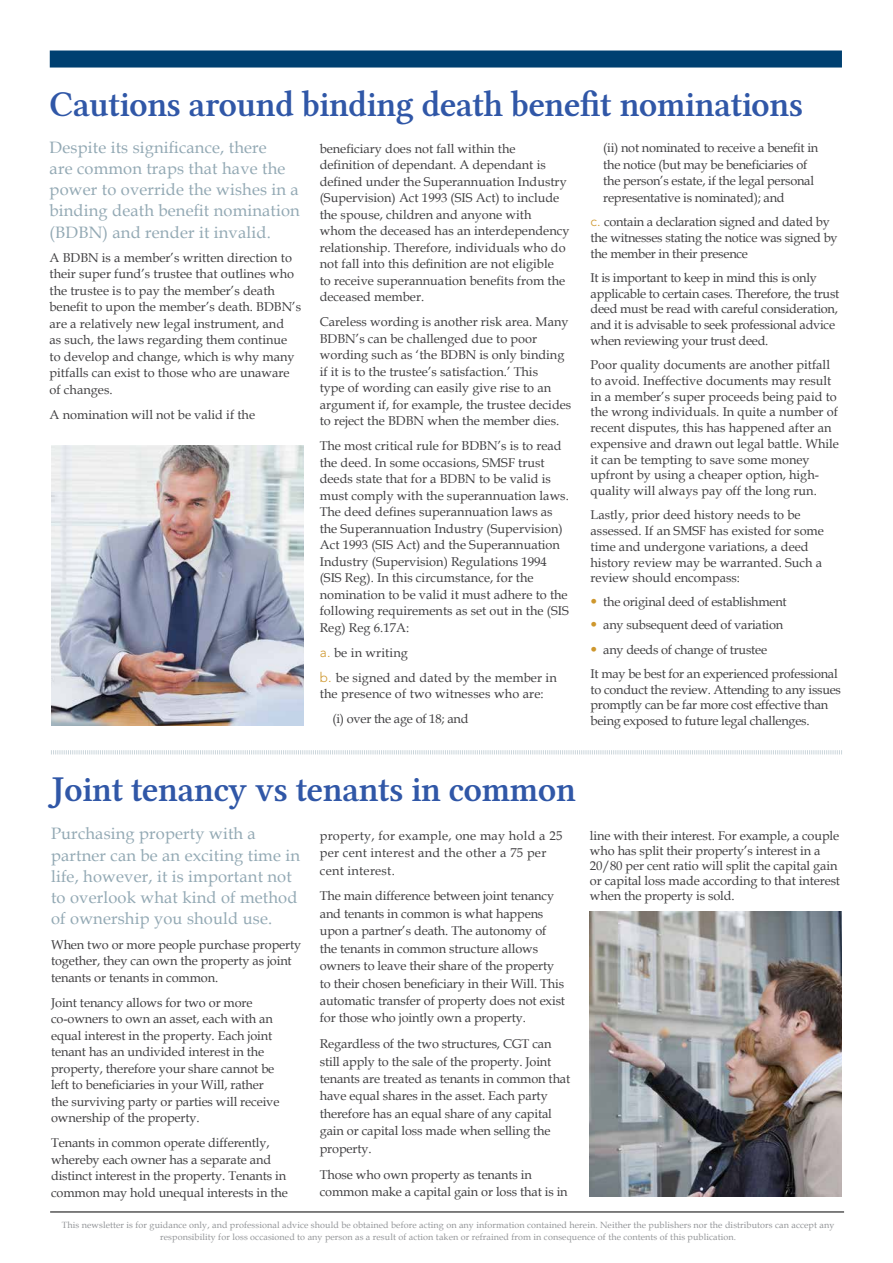
<style>
.page{position:relative;width:893px;height:1263px;background:#fff}
.page>*{position:absolute;margin:0;border:0;box-sizing:border-box;transform-origin:0 0}
.t1{font:36px "Lin Libertine Z";letter-spacing:-.02em;color:#3057a7}
.t2{font:16.5px/21.3px "Book Antiqua";letter-spacing:.01em;color:#93a9b4}
.t3{font:12.75px/16.5px "Book Antiqua";letter-spacing:-.01em;color:#414042}
.t4{font:12.75px/25px "Book Antiqua";letter-spacing:.01em;color:#414042}
.t5{font:12.75px/17.4px "Book Antiqua";letter-spacing:.02em;color:#414042}
.t6{font:9px/12px "Book Antiqua";letter-spacing:.01em;color:#939598;text-align:center}
.s1{font-family:"Avenir LT Std";font-weight:300;font-size:13.5px;color:#ce972d}
</style>
<div class="page">
<hr style="left:50px;top:1212px;width:794px;height:1px;background:#000">
<div style="left:58px;top:51px;width:775px;height:17px;background:#004071"></div>
<img style="left:589px;top:912px;width:252px;height:284px">
<img style="left:51px;top:446px;width:252px;height:279px">
<svg style="left:51px;top:750px;width:791px;height:5px"></svg>
<h1 class="t1" style="left:50px;top:83px;width:755px">Cautions around binding death benefit nominations</h1>
<p class="t2" style="left:50px;top:136px;width:252px">Despite its significance, there<br>are common traps that have the power to override the wishes in a binding death benefit nomination (BDBN) and render it invalid.</p>
<p class="t3" style="left:50px;top:249px;width:253px">A BDBN is a member’s written direction to their super fund’s trustee that outlines who the trustee is to pay the member’s death benefit to upon the member’s death. BDBN’s are a relatively new legal instrument, and<br>as such, the laws regarding them continue to develop and change, which is why many pitfalls can exist to those who are unaware of changes.</p>
<p class="t3" style="left:50px;top:406px;width:207px">A nomination will not be valid if the</p>
<p class="t3" style="left:603px;top:139px;width:216px">(ii) not nominated to receive a benefit in the notice (but may be beneficiaries of the person’s estate, if the legal personal representative is nominated); and</p>
<p class="t3" style="left:591px;top:214px;width:248px;line-height:15.8px"><span class="s1">c.</span> contain a declaration signed and dated by the witnesses stating the notice was signed by the member in their presence</p>
<p class="t3" style="left:591px;top:269px;width:250px;line-height:15.8px">It is important to keep in mind this is only applicable to certain cases. Therefore, the trust deed must be read with careful consideration, and it is advisable to seek professional advice when reviewing your trust deed.</p>
<p class="t3" style="left:591px;top:356px;width:250px;line-height:15.8px">Poor quality documents are another pitfall to avoid. Ineffective documents may result in a member’s super proceeds being paid to the wrong individuals. In quite a number of recent disputes, this has happened after an expensive and drawn out legal battle. While it can be tempting to save some money upfront by using a cheaper option, high&shy;quality will always pay off the long run.</p>
<p class="t3" style="left:591px;top:507px;width:235px;line-height:15.8px">Lastly, prior deed history needs to be assessed. If an SMSF has existed for some time and undergone variations, a deed history review may be warranted. Such a review should encompass:</p>
<p class="t3" style="left:591px;top:593px;width:198px"><span class="s1">•</span> the original deed of establishment</p>
<p class="t3" style="left:591px;top:616px;width:194px"><span class="s1">•</span> any subsequent deed of variation</p>
<p class="t3" style="left:591px;top:637px;width:249px;line-height:24.3px"><span class="s1">•</span> any deeds of change of trustee<br>It may be best for an experienced professional</p>
<p class="t3" style="left:591px;top:681px;width:252px;line-height:15.8px">to conduct the review. Attending to any issues promptly can be far more cost effective than being exposed to future legal challenges.</p>
<p class="t3" style="left:320px;top:140px;width:251px">beneficiary does not fall within the definition of dependant. A dependant is defined under the Superannuation Industry (Supervision) Act 1993 (SIS Act) to include the spouse, children and anyone with whom the deceased has an interdependency relationship. Therefore, individuals who do not fall into this definition are not eligible<br>to receive superannuation benefits from the deceased member.</p>
<p class="t3" style="left:320px;top:313px;width:253px">Careless wording is another risk area. Many BDBN’s can be challenged due to poor wording such as ‘the BDBN is only binding if it is to the trustee’s satisfaction.’ This<br>type of wording can easily give rise to an argument if, for example, the trustee decides to reject the BDBN when the member dies.</p>
<p class="t3" style="left:320px;top:437px;width:251px">The most critical rule for BDBN’s is to read the deed. In some occasions, SMSF trust deeds state that for a BDBN to be valid is must comply with the superannuation laws.<br>The deed defines superannuation laws as the Superannuation Industry (Supervision)<br>Act 1993 (SIS Act) and the Superannuation Industry (Supervision) Regulations 1994 (SIS Reg). In this circumstance, for the nomination to be valid it must adhere to the following requirements as set out in the (SIS Reg) Reg 6.17A:</p>
<p class="t4" style="left:320px;top:639px;width:239px"><span class="s1">a.</span> be in writing<br><span class="s1">b.</span> be signed and dated by the member in</p>
<p class="t4" style="left:332px;top:681px;width:213px;text-indent:-13px">the presence of two witnesses who are: (i) over the age of 18; and</p>
<h1 class="t1" style="left:51px;top:769px;width:526px">Joint tenancy vs tenants in common</h1>
<p class="t2" style="left:51px;top:822px;width:250px">Purchasing property with a partner can be an exciting time in life, however, it is important not to overlook what kind of method of ownership you should use.</p>
<p class="t3" style="left:51px;top:936px;width:252px">When two or more people purchase property together, they can own the property as joint tenants or tenants in common.</p>
<p class="t3" style="left:51px;top:994px;width:230px">Joint tenancy allows for two or more co-owners to own an asset, each with an equal interest in the property. Each joint tenant has an undivided interest in the property, therefore your share cannot be left to beneficiaries in your Will, rather the surviving party or parties will receive ownership of the property.</p>
<p class="t3" style="left:51px;top:1134px;width:238px">Tenants in common operate differently, whereby each owner has a separate and distinct interest in the property. Tenants in common may hold unequal interests in the</p>
<p class="t5" style="left:320px;top:826px;width:244px">property, for example, one may hold a 25 per cent interest and the other a 75 per cent interest.</p>
<p class="t3" style="left:320px;top:887px;width:247px;line-height:17.4px">The main difference between joint tenancy and tenants in common is what happens upon a partner’s death. The autonomy of the tenants in common structure allows owners to leave their share of the property to their chosen beneficiary in their Will. This automatic transfer of property does not exist for those who jointly own a property.</p>
<p class="t3" style="left:320px;top:1035px;width:252px;line-height:17.4px">Regardless of the two structures, CGT can still apply to the sale of the property. Joint tenants are treated as tenants in common that have equal shares in the asset. Each party therefore has an equal share of any capital gain or capital loss made when selling the property.</p>
<p class="t3" style="left:320px;top:1165px;width:249px;line-height:17.4px">Those who own property as tenants in common make a capital gain or loss that is in</p>
<p class="t3" style="left:590px;top:828px;width:252px;line-height:15px">line with their interest. For example, a couple who has split their property’s interest in a 20/80 per cent ratio will split the capital gain or capital loss made according to that interest when the property is sold.</p>
<p class="t6" style="left:62px;top:1218px;width:774px">This newsletter is for guidance only, and professional advice should be obtained before acting on any information contained herein. Neither the publishers nor the distributors can accept any responsibility for loss occasioned to any person as a result of action taken or refrained from in consequence of the contents of this publication.</p>
</div>
